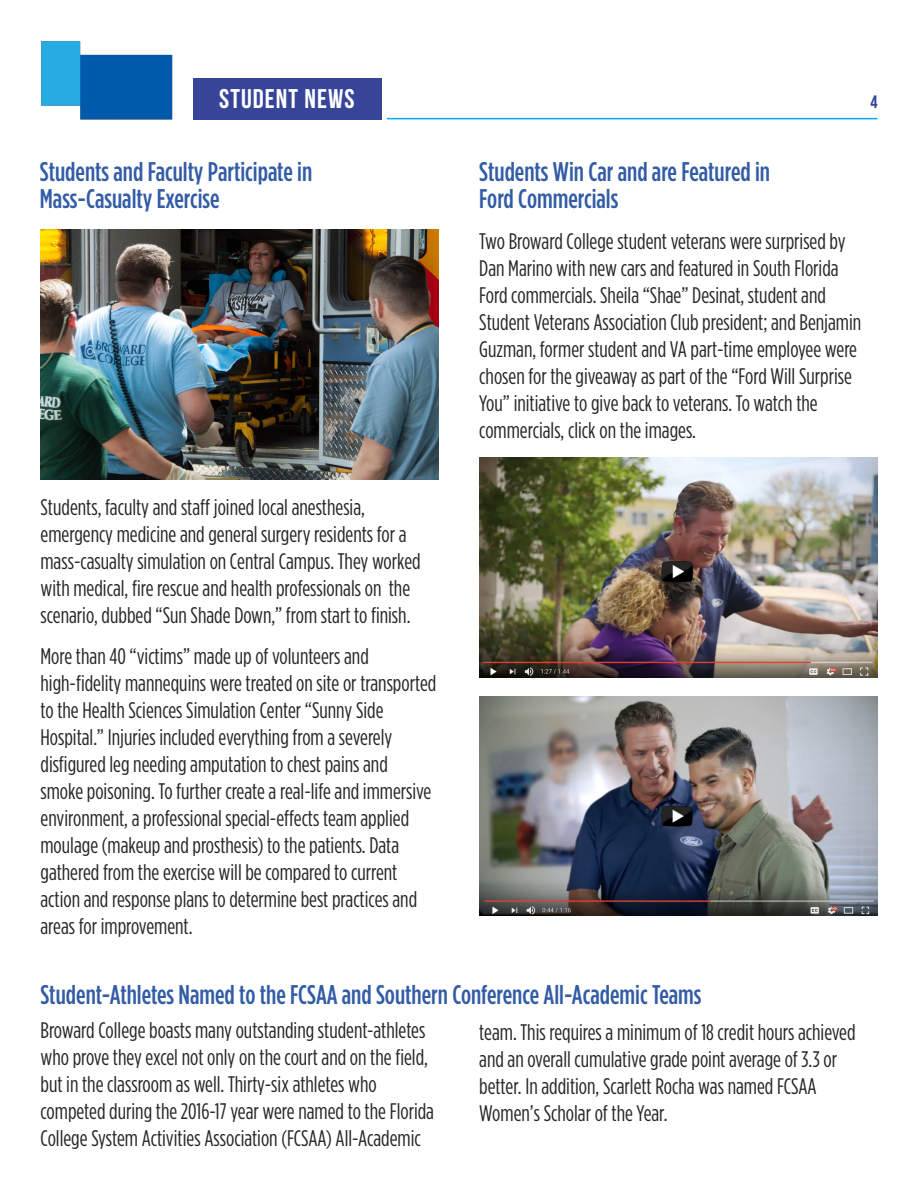
<style>
.page{position:relative;width:918px;height:1188px;background:#fff}
.page>*{position:absolute;margin:0;border:0;box-sizing:border-box;transform-origin:0 0}
.t1{font:500 27px/27px "Gotham Condensed";color:#325ca6}
.t2{font:700 27px "Bebas Neue";letter-spacing:.04em;color:#fff}
.t3{font:22.5px/27px "Gotham Condensed";color:#272526}
.t4{font:700 18px "Bebas Neue";color:#364598}
</style>
<div class="page">
<img style="left:41px;top:41px;width:132px;height:79px">
<div style="left:193px;top:78px;width:189px;height:41px;background:#364598"></div>
<hr style="left:387px;top:118px;width:491px;height:1px;background:#00acec">
<img style="left:40px;top:230px;width:399px;height:250px">
<img style="left:479px;top:458px;width:398px;height:219px">
<img style="left:480px;top:696px;width:398px;height:219px">
<img style="left:649px;top:796px;width:54px;height:40px">
<img style="left:655px;top:555px;width:44px;height:37px">
<p class="t2" style="left:219px;top:82px;width:137px">STUDENT NEWS</p>
<p class="t4" style="left:870px;top:91px;width:9px">4</p>
<p class="t1" style="left:40px;top:158px;width:274px">Students and Faculty Participate in<br>Mass-Casualty Exercise</p>
<p class="t1" style="left:479px;top:158px;width:292px">Students Win Car and are Featured in<br>Ford Commercials</p>
<p class="t3" style="left:40px;top:495px;width:382px">Students, faculty and staff joined local anesthesia, emergency medicine and general surgery residents for a mass-casualty simulation on Central Campus. They worked with medical, fire rescue and health professionals on the scenario, dubbed “Sun Shade Down,” from start to finish.</p>
<p class="t3" style="left:40px;top:644px;width:397px">More than 40 “victims” made up of volunteers and high-fidelity mannequins were treated on site or transported to the Health Sciences Simulation Center “Sunny Side Hospital.” Injuries included everything from a severely disfigured leg needing amputation to chest pains and<br>smoke poisoning. To further create a real-life and immersive environment, a professional special-effects team applied moulage (makeup and prosthesis) to the patients. Data gathered from the exercise will be compared to current action and response plans to determine best practices and areas for improvement.</p>
<p class="t3" style="left:479px;top:229px;width:384px">Two Broward College student veterans were surprised by Dan Marino with new cars and featured in South Florida Ford commercials. Sheila “Shae” Desinat, student and Student Veterans Association Club president; and Benjamin Guzman, former student and VA part-time employee were chosen for the giveaway as part of the “Ford Will Surprise You” initiative to give back to veterans. To watch the commercials, click on the images.</p>
<p class="t1" style="left:41px;top:981px;width:663px">Student-Athletes Named to the FCSAA and Southern Conference All-Academic Teams</p>
<p class="t3" style="left:40px;top:1018px;width:395px">Broward College boasts many outstanding student-athletes who prove they excel not only on the court and on the field, but in the classroom as well. Thirty-six athletes who competed during the 2016-17 year were named to the Florida College System Activities Association (FCSAA) All-Academic</p>
<p class="t3" style="left:479px;top:1020px;width:378px">team. This requires a minimum of 18 credit hours achieved and an overall cumulative grade point average of 3.3 or better. In addition, Scarlett Rocha was named FCSAA Women’s Scholar of the Year.</p>
</div>
